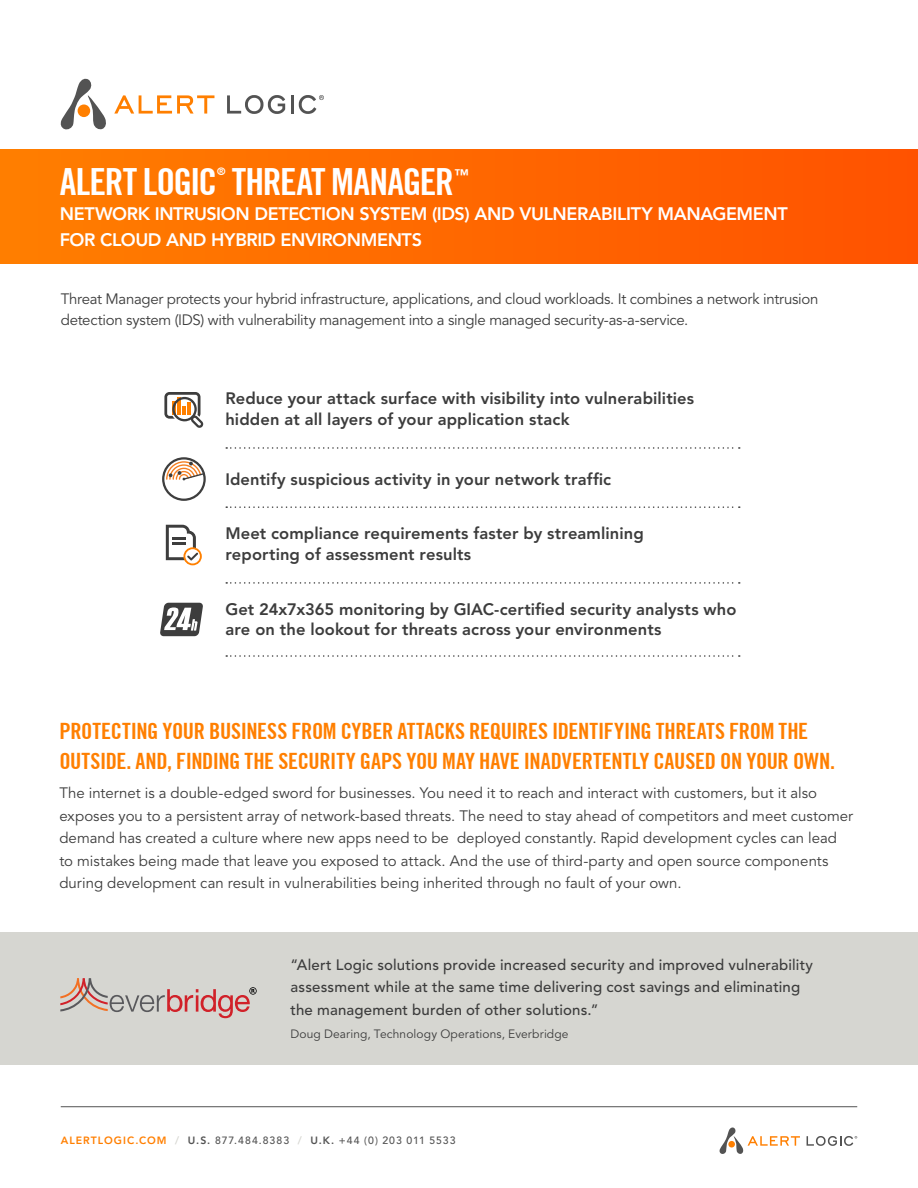
<style>
.page{position:relative;width:918px;height:1188px;background:#fff}
.page>*{position:absolute;margin:0;border:0;box-sizing:border-box;transform-origin:0 0}
.t1{font:700 condensed 37.5px "Trade Gothic No.20";letter-spacing:-.035em;color:#fff}
.t2{font:700 condensed 22.5px/30px "Trade Gothic No.20";letter-spacing:-.015em;color:#ff7f00}
.t3{font:800 18px/25.5px "Avenir LT Std";letter-spacing:-.02em;color:#fff}
.t4{font:800 16.5px/21px "Avenir LT Std";letter-spacing:.005em;color:#3c3c3c}
.t5{font:15px/22.5px "Avenir LT Std";color:#3c3c3c}
.t6{font:15px/21px "Avenir LT Std";letter-spacing:-.02em;color:#3c3c3c}
.t7{font:500 15px/22.5px "Avenir LT Std";letter-spacing:.01em;color:#3c3c3c}
.t8{font:700 condensed 15px "Trade Gothic No.20";color:#fff}
.t9{font:12px "Avenir LT Std";letter-spacing:.01em;color:#3c3c3c}
.t10{font:500 10.5px "Avenir LT Std";letter-spacing:.095em;color:#535353}
.t11{font:700 condensed 10.5px "Trade Gothic No.20";color:#fff}
.s1{font-weight:800;color:#ff7f00}
.s2{font-weight:800;color:#d6d6d1}
.s3{font-weight:800}
</style>
<div class="page">
<div style="left:0;top:150px;width:918px;height:113px;background:linear-gradient(to right,#ff7e00,#ff5200)"></div>
<hr style="left:61px;top:1106px;width:796px;height:1px;background:#535353">
<svg style="left:807px;top:1136px;width:50px;height:10px"></svg>
<svg style="left:719px;top:1127px;width:81px;height:27px"></svg>
<div style="left:728px;top:1141px;width:7px;height:7px;background:#ff7f00;border-radius:50%"></div>
<svg style="left:114px;top:95px;width:100px;height:19px"></svg>
<svg style="left:227px;top:95px;width:58px;height:19px"></svg>
<hr style="left:291px;top:95px;width:3px;height:19px;background:#535353">
<svg style="left:299px;top:95px;width:25px;height:19px"></svg>
<svg style="left:60px;top:78px;width:46px;height:52px"></svg>
<div style="left:78px;top:105px;width:12px;height:12px;background:#ff7f00;border-radius:50%"></div>
<div style="left:0;top:932px;width:918px;height:132px;background:#d6d6d1"></div>
<svg style="left:60px;top:978px;width:197px;height:40px"></svg>
<svg style="left:226px;top:447px;width:514px;height:2px"></svg>
<svg style="left:226px;top:506px;width:514px;height:2px"></svg>
<svg style="left:226px;top:582px;width:514px;height:2px"></svg>
<svg style="left:226px;top:655px;width:514px;height:2px"></svg>
<svg style="left:166px;top:525px;width:36px;height:40px"></svg>
<svg style="left:162px;top:457px;width:44px;height:44px"></svg>
<svg style="left:164px;top:392px;width:40px;height:36px"></svg>
<svg style="left:160px;top:603px;width:43px;height:33px"></svg>
<h1 class="t1" style="left:60px;top:158px;width:396px">ALERT LOGIC THREAT MANAGER</h1>
<p class="t11" style="left:217px;top:165px;width:10px">®</p>
<p class="t8" style="left:454px;top:165px;width:16px">™</p>
<p class="t3" style="left:60px;top:201px;width:729px">NETWORK INTRUSION DETECTION SYSTEM (IDS) AND VULNERABILITY MANAGEMENT<br>FOR CLOUD AND HYBRID ENVIRONMENTS</p>
<p class="t6" style="left:61px;top:288px;width:759px">Threat Manager protects your hybrid infrastructure, applications, and cloud workloads. It combines a network intrusion detection system (IDS) with vulnerability management into a single managed security-as-a-service.</p>
<p class="t4" style="left:225px;top:388px;width:470px">Reduce your attack surface with visibility into vulnerabilities hidden at all layers of your application stack</p>
<p class="t4" style="left:225px;top:469px;width:387px">Identify suspicious activity in your network traffic</p>
<p class="t4" style="left:225px;top:523px;width:420px">Meet compliance requirements faster by streamlining reporting of assessment results</p>
<p class="t4" style="left:225px;top:600px;width:513px;line-height:19.5px">Get 24x7x365 monitoring by GIAC-certified security analysts who are on the lookout for threats across your environments</p>
<h2 class="t2" style="left:59px;top:716px;width:777px">PROTECTING YOUR BUSINESS FROM CYBER ATTACKS REQUIRES IDENTIFYING THREATS FROM THE<br>OUTSIDE. AND, FINDING THE SECURITY GAPS YOU MAY HAVE INADVERTENTLY CAUSED ON YOUR OWN.</h2>
<p class="t5" style="left:59px;top:782px;width:795px">The internet is a double-edged sword for businesses. You need it to reach and interact with customers, but it also exposes you to a persistent array of network-based threats. The need to stay ahead of competitors and meet customer demand has created a culture where new apps need to be deployed constantly. Rapid development cycles can lead to mistakes being made that leave you exposed to attack. And the use of third-party and open source components during development can result in vulnerabilities being inherited through no fault of your own.</p>
<p class="t7" style="left:290px;top:954px;width:524px">“Alert Logic solutions provide increased security and improved vulnerability assessment while at the same time delivering cost savings and eliminating the management burden of other solutions.”</p>
<p class="t9" style="left:290px;top:1027px;width:280px">Doug Dearing, Technology Operations, Everbridge</p>
<p class="t10" style="left:61px;top:1135px;width:396px"><span class="s1">ALERTLOGIC.COM</span> <span class="s2">/</span> <span class="s3">U.S.</span> 877.484.8383 <span class="s2">/</span> <span class="s3">U.K.</span> +44 (0) 203 011 5533</p>
</div>
